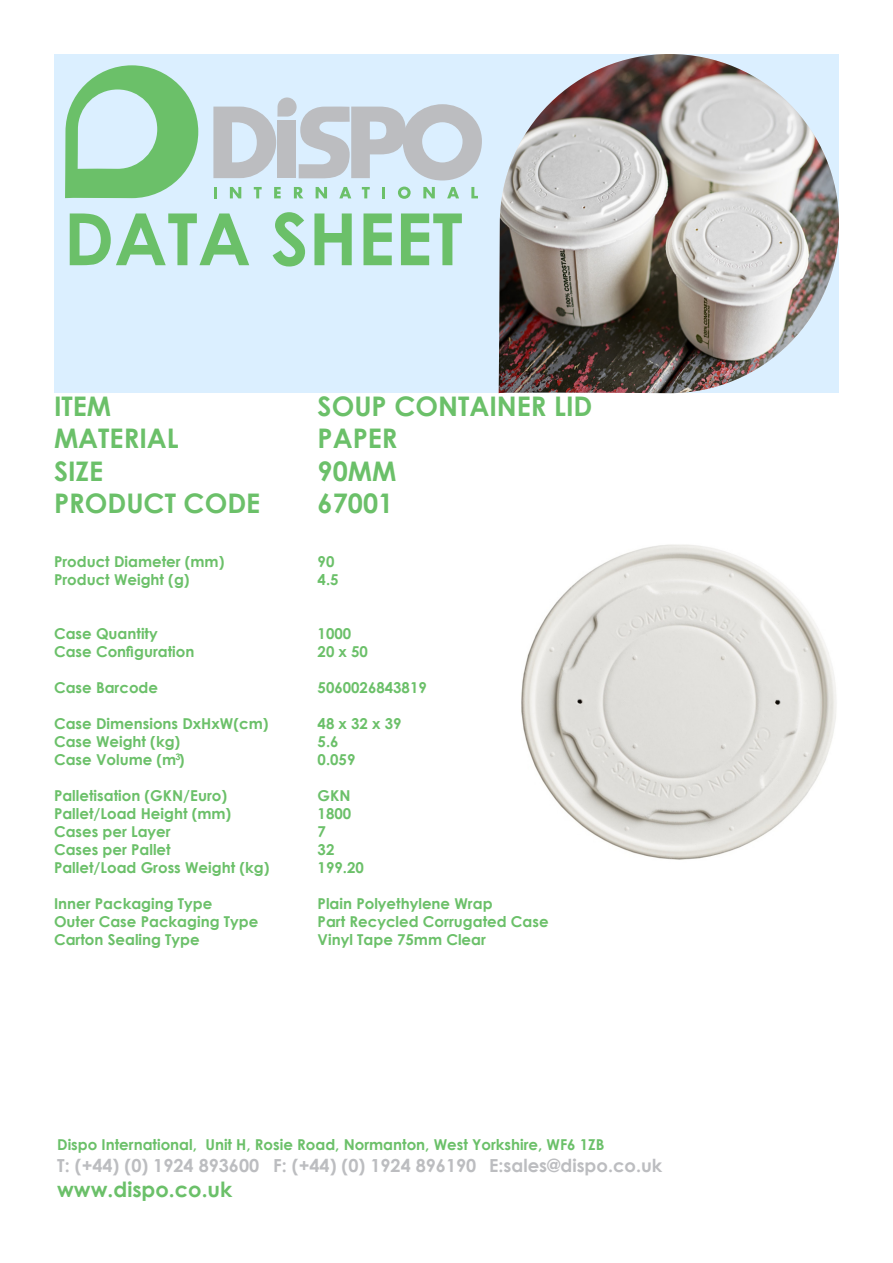
<style>
.page{position:relative;width:893px;height:1263px;background:#fff}
.page>*{position:absolute;margin:0;border:0;box-sizing:border-box;transform-origin:0 0}
.t1{font:700 72px "Century Gothic";color:#6bc069}
.t2{font:700 27px "Century Gothic";color:#6bc069}
.t3{font:700 21px "Century Gothic";color:#6bc069}
.t4{font:700 18px "Century Gothic";color:#bcbdc0}
.t5{font:700 15px/18px "Century Gothic";color:#6bc069}
.t6{font:700 9px "Century Gothic";color:#6bc069}
</style>
<div class="page">
<div style="left:54px;top:54px;width:785px;height:339px;background:#dbefff"></div>
<img style="left:499px;top:54px;width:340px;height:339px">
<svg style="left:214px;top:187px;width:3px;height:11px"></svg>
<svg style="left:230px;top:187px;width:11px;height:11px"></svg>
<svg style="left:254px;top:187px;width:8px;height:11px"></svg>
<svg style="left:274px;top:187px;width:7px;height:11px"></svg>
<svg style="left:294px;top:187px;width:9px;height:11px"></svg>
<svg style="left:316px;top:187px;width:11px;height:11px"></svg>
<svg style="left:339px;top:187px;width:12px;height:11px"></svg>
<svg style="left:362px;top:187px;width:8px;height:11px"></svg>
<svg style="left:382px;top:187px;width:3px;height:11px"></svg>
<svg style="left:398px;top:187px;width:13px;height:12px"></svg>
<svg style="left:423px;top:187px;width:12px;height:11px"></svg>
<svg style="left:447px;top:187px;width:12px;height:11px"></svg>
<svg style="left:471px;top:187px;width:7px;height:11px"></svg>
<svg style="left:65px;top:65px;width:133px;height:134px"></svg>
<svg style="left:213px;top:97px;width:269px;height:83px"></svg>
<img style="left:521px;top:544px;width:316px;height:316px">
<p class="t1" style="left:64px;top:184px;width:400px">DATA SHEET</p>
<p class="t2" style="left:54px;top:385px;width:59px">ITEM</p>
<p class="t2" style="left:54px;top:418px;width:126px">MATERIAL</p>
<p class="t2" style="left:54px;top:450px;width:51px">SIZE</p>
<p class="t2" style="left:54px;top:483px;width:208px">PRODUCT CODE</p>
<p class="t5" style="left:54px;top:552px;width:172px">Product Diameter (mm)</p>
<p class="t5" style="left:54px;top:570px;width:137px">Product Weight (g)</p>
<p class="t5" style="left:54px;top:624px;width:105px">Case Quantity</p>
<p class="t5" style="left:54px;top:642px;width:142px">Case Configuration</p>
<p class="t5" style="left:54px;top:678px;width:106px">Case Barcode</p>
<p class="t5" style="left:54px;top:714px;width:216px">Case Dimensions DxHxW(cm)</p>
<p class="t5" style="left:54px;top:732px;width:128px">Case Weight (kg)</p>
<p class="t5" style="left:54px;top:750px;width:132px">Case Volume (m )</p>
<p class="t5" style="left:54px;top:786px;width:175px">Palletisation (GKN/Euro)</p>
<p class="t5" style="left:54px;top:804px;width:179px">Pallet/Load Height (mm)</p>
<p class="t5" style="left:54px;top:822px;width:118px">Cases per Layer</p>
<p class="t5" style="left:54px;top:840px;width:118px">Cases per Pallet</p>
<p class="t5" style="left:54px;top:858px;width:217px">Pallet/Load Gross Weight (kg)</p>
<p class="t5" style="left:54px;top:894px;width:206px">Inner Packaging Type<br>Outer Case Packaging Type</p>
<p class="t5" style="left:54px;top:930px;width:147px">Carton Sealing Type</p>
<p class="t6" style="left:175px;top:750px;width:7px">3</p>
<p class="t2" style="left:318px;top:385px;width:276px">SOUP CONTAINER LID</p>
<p class="t2" style="left:318px;top:418px;width:81px">PAPER</p>
<p class="t2" style="left:318px;top:450px;width:80px">90MM</p>
<p class="t2" style="left:318px;top:483px;width:77px">67001</p>
<p class="t5" style="left:318px;top:552px;width:18px">90</p>
<p class="t5" style="left:318px;top:570px;width:22px">4.5</p>
<p class="t5" style="left:318px;top:624px;width:35px">1000</p>
<p class="t5" style="left:318px;top:642px;width:52px">20 x 50</p>
<p class="t5" style="left:318px;top:678px;width:111px">5060026843819</p>
<p class="t5" style="left:318px;top:714px;width:85px">48 x 32 x 39</p>
<p class="t5" style="left:318px;top:732px;width:22px">5.6</p>
<p class="t5" style="left:318px;top:750px;width:39px">0.059</p>
<p class="t5" style="left:318px;top:786px;width:35px">GKN</p>
<p class="t5" style="left:318px;top:804px;width:35px">1800</p>
<p class="t5" style="left:318px;top:822px;width:10px">7</p>
<p class="t5" style="left:318px;top:840px;width:18px">32</p>
<p class="t5" style="left:318px;top:858px;width:48px">199.20</p>
<p class="t5" style="left:318px;top:894px;width:176px">Plain Polyethylene Wrap</p>
<p class="t5" style="left:318px;top:912px;width:232px">Part Recycled Corrugated Case</p>
<p class="t5" style="left:318px;top:930px;width:170px">Vinyl Tape 75mm Clear</p>
<p class="t5" style="left:57px;top:1135px;width:549px">Dispo International, Unit H, Rosie Road, Normanton, West Yorkshire, WF6 1ZB</p>
<p class="t4" style="left:57px;top:1151px;width:607px">T: (+44) (0) 1924 893600 F: (+44) (0) 1924 896190 E:sales@dispo.co.uk</p>
<p class="t3" style="left:57px;top:1173px;width:177px">www.dispo.co.uk</p>
</div>
